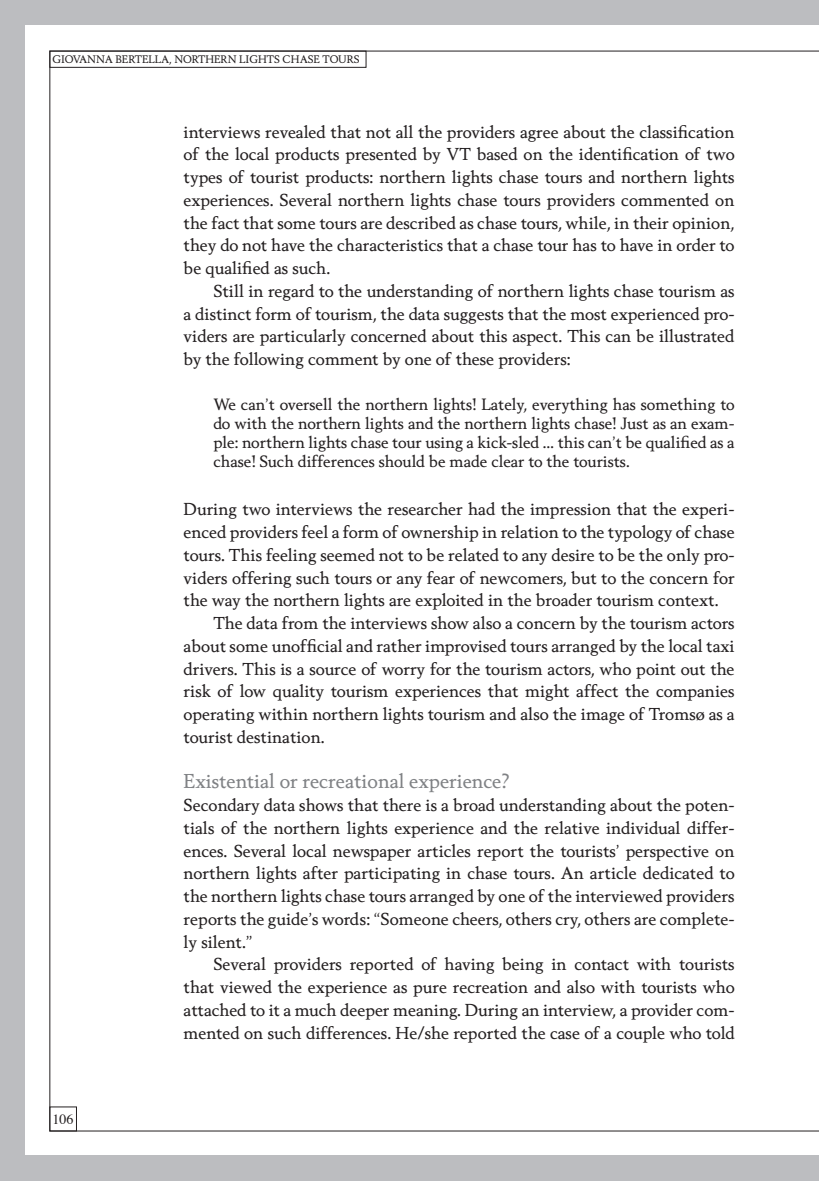
<style>
.page{position:relative;width:819px;height:1181px;background:#fff}
.page>*{position:absolute;margin:0;border:0;box-sizing:border-box;transform-origin:0 0}
.t1{font:19.25px "Berling Nova Text";color:#808285}
.t2{font:16.62px/22.8px "Berling Nova Text";color:#231f20;text-align:justify}
.t3{font:15.75px/19.2px "Berling Nova Text";color:#231f20;text-align:justify}
.t4{font:14px "Times";color:#231f20}
.t5{font:10.5px "Berling Nova Text";color:#231f20}
</style>
<div class="page">
<div style="left:0;top:0;width:25px;height:1181px;background:#bcbdc0"></div>
<div style="left:0;top:0;width:819px;height:25px;background:#bcbdc0"></div>
<div style="left:0;top:1155px;width:819px;height:26px;background:#bcbdc0"></div>
<div style="left:50px;top:51px;width:316px;height:17px;border:1px solid #231f20"></div>
<p class="t5" style="left:52px;top:53px;width:139px">GIOVANNA BERTELLA, Nort</p>
<p class="t5" style="left:205px;top:53px;width:18px">hern</p>
<p class="t5" style="left:239px;top:53px;width:122px">Lights Chase Tours</p>
<p class="t4" style="left:52px;top:1105px;width:23px">106</p>
<p class="t2" style="left:184px;top:120px;width:552px">interviews revealed that not all the providers agree about the classification of the local products presented by VT based on the identification of two types of tourist products: northern lights chase tours and northern lights experiences. Several northern lights chase tours providers commented on the fact that some tours are described as chase tours, while, in their opinion, they do not have the characteristics that a chase tour has to have in order to be qualified as such.</p>
<p class="t2" style="left:184px;top:279px;width:552px;text-indent:30px">Still in regard to the understanding of northern lights chase tourism as a distinct form of tourism, the data suggests that the most experienced pro&shy;viders are particularly concerned about this aspect. This can be illustrated by the following comment by one of these providers:</p>
<p class="t3" style="left:213px;top:394px;width:522px">We can’t oversell the northern lights! Lately, everything has something to do with the northern lights and the northern lights chase! Just as an exam&shy;ple: northern lights chase tour using a kick-sled … this can’t be qualified as a chase! Such differences should be made clear to the tourists.</p>
<p class="t2" style="left:184px;top:497px;width:552px">During two interviews the researcher had the impression that the experi-</p>
<p class="t2" style="left:184px;top:520px;width:552px">enced providers feel a form of ownership in relation to the typology of chase</p>
<p class="t2" style="left:184px;top:543px;width:552px">tours. This feeling seemed not to be related to any desire to be the only pro-</p>
<p class="t2" style="left:184px;top:566px;width:552px">viders offering such tours or any fear of newcomers, but to the concern for</p>
<p class="t2" style="left:184px;top:588px;width:536px">the way the northern lights are exploited in the broader tourism context.</p>
<p class="t2" style="left:213px;top:611px;width:522px">The data from the interviews show also a concern by the tourism actors</p>
<p class="t2" style="left:184px;top:634px;width:552px">about some unofficial and rather improvised tours arranged by the local taxi</p>
<p class="t2" style="left:184px;top:657px;width:552px">drivers. This is a source of worry for the tourism actors, who point out the</p>
<p class="t2" style="left:184px;top:679px;width:552px">risk of low quality tourism experiences that might affect the companies</p>
<p class="t2" style="left:184px;top:702px;width:552px">operating within northern lights tourism and also the image of Tromsø as a</p>
<p class="t2" style="left:184px;top:725px;width:143px">tourist destination.</p>
<p class="t1" style="left:184px;top:769px;width:328px">Existential or recreational experience?</p>
<p class="t2" style="left:184px;top:793px;width:552px">Secondary data shows that there is a broad understanding about the poten&shy;tials of the northern lights experience and the relative individual differ&shy;ences. Several local newspaper articles report the tourists’ perspective on northern lights after participating in chase tours. An article dedicated to the northern lights chase tours arranged by one of the interviewed providers reports the guide’s words: “Someone cheers, others cry, others are complete&shy;ly silent.”</p>
<p class="t2" style="left:184px;top:952px;width:552px;text-indent:30px">Several providers reported of having being in contact with tourists that viewed the experience as pure recreation and also with tourists who attached to it a much deeper meaning. During an interview, a provider com&shy;mented on such differences. He/she reported the case of a couple who told</p>
</div>
